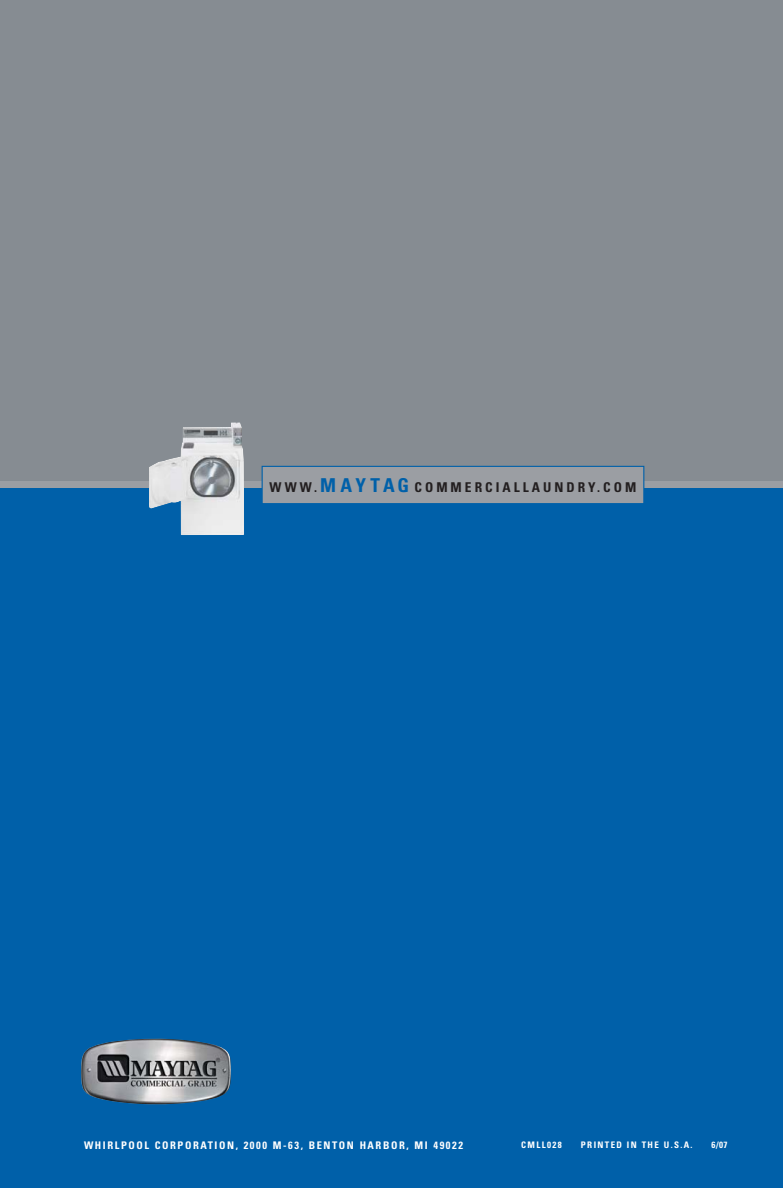
<style>
.page{position:relative;width:783px;height:1188px;background:#fff}
.page>*{position:absolute;margin:0;border:0;box-sizing:border-box;transform-origin:0 0}
.t1{font:700 condensed 13.5px "Univers";letter-spacing:.225em;color:#231f20}
.t2{font:700 condensed 10.5px "Univers";letter-spacing:.15em;color:#fff}
.t3{font:700 condensed 9px "Univers";letter-spacing:.15em;color:#fff}
.s1{font-size:19.2px;color:#0060a9}
</style>
<div class="page">
<div style="left:0;top:0;width:783px;height:755px;background:#868c92"></div>
<div style="left:0;top:485px;width:783px;height:703px;background:#0060a9"></div>
<img style="left:81px;top:1038px;width:150px;height:66px">
<div style="left:0;top:482px;width:783px;height:6px;background:#9b9ea3"></div>
<div style="left:262px;top:466px;width:382px;height:38px;background:#9b9ea3"></div>
<div style="left:262px;top:466px;width:382px;height:38px;border:1px solid #0060a9"></div>
<img style="left:149px;top:422px;width:95px;height:113px">
<p class="t1" style="left:270px;top:481px;width:368px">WWW.<span class="s1">MAYTAG</span> COMMERCIALLAUNDRY.COM</p>
<p class="t2" style="left:84px;top:1140px;width:381px">WHIRLPOOL CORPORATION, 2000 M-63, BENTON HARBOR, MI 49022</p>
<p class="t3" style="left:521px;top:1141px;width:42px">CMLL028</p>
<p class="t3" style="left:581px;top:1141px;width:113px">PRINTED IN THE U.S.A.</p>
<p class="t3" style="left:712px;top:1141px;width:17px">6/07</p>
</div>
